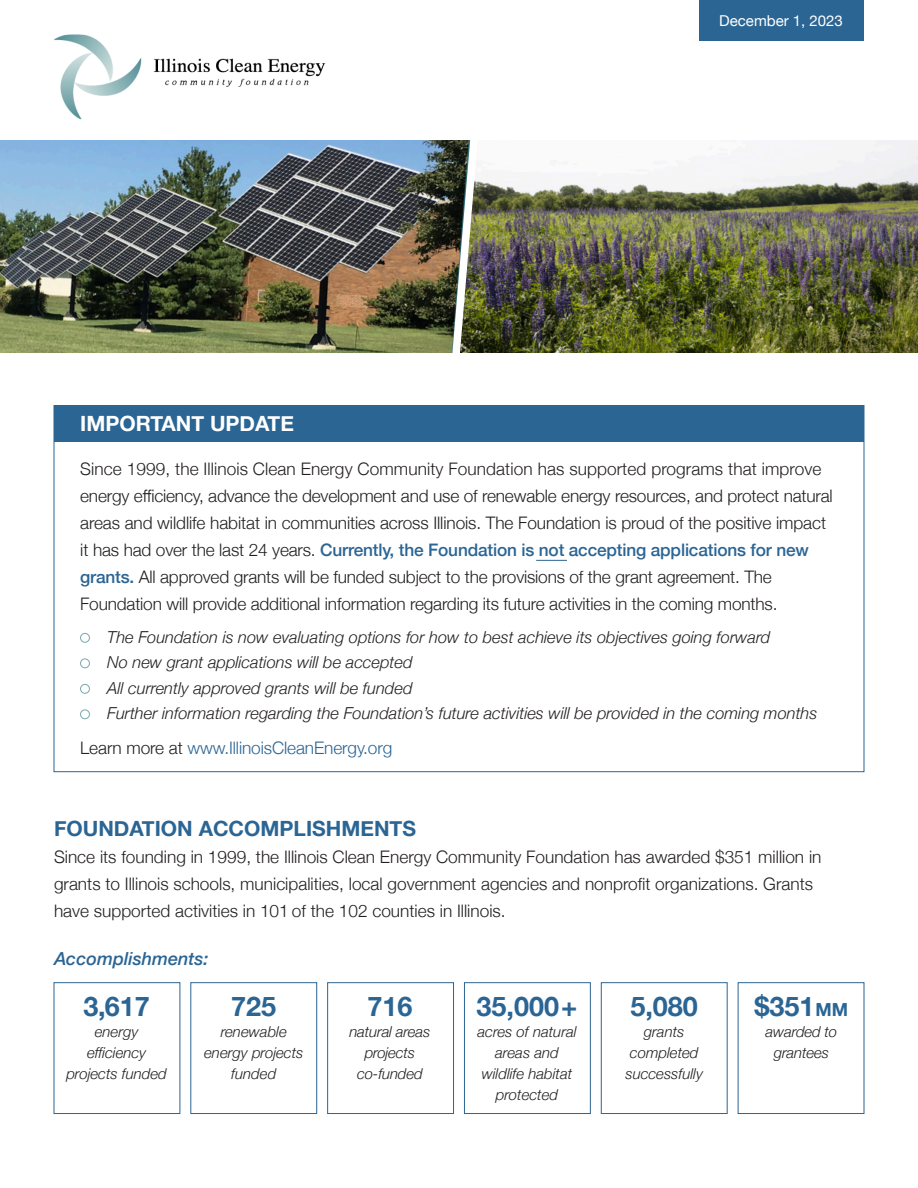
<style>
.page{position:relative;width:918px;height:1188px;background:#fff}
.page>*{position:absolute;margin:0;border:0;box-sizing:border-box;transform-origin:0 0}
.t1{font:700 27px "Helvetica Neue";color:#2b6594}
.t2{font:700 21px "Helvetica Neue";color:#2b6594}
.t3{font:700 21px "Helvetica Neue";color:#fff}
.t4{font:italic 500 18px "Helvetica Neue";color:#2b6594}
.t5{font:300 17.25px/27px "Helvetica Neue";letter-spacing:-.005em;color:#231f20}
.t6{font:300 17.25px "Helvetica Neue";letter-spacing:-.005em;color:#2b6594}
.t7{font:italic 300 16.5px/25.5px "Helvetica Neue";color:#231f20}
.t8{font:italic 300 15px/21px "Helvetica Neue";color:#231f20;text-align:center}
.t9{font:15px "Helvetica Neue";color:#fff}
.s1{font-weight:500;color:#2b6594}
.s2{color:#231f20}
.s3{font-size:18px}
</style>
<div class="page">
<div style="left:54px;top:982px;width:126px;height:132px;border:1px solid #2b6594"></div>
<div style="left:190px;top:982px;width:127px;height:132px;border:1px solid #2b6594"></div>
<div style="left:327px;top:982px;width:127px;height:132px;border:1px solid #2b6594"></div>
<img style="left:54px;top:34px;width:272px;height:85px">
<img style="left:0;top:140px;width:918px;height:212px">
<div style="left:700px;top:0;width:164px;height:40px;background:#2b6594"></div>
<img style="left:447px;top:140px;width:36px;height:213px">
<div style="left:54px;top:405px;width:810px;height:37px;background:#2b6594"></div>
<div style="left:80px;top:633px;width:10px;height:10px;border:1px solid #79a8ac;border-radius:50%"></div>
<div style="left:80px;top:659px;width:10px;height:9px;border:1px solid #79a8ac;border-radius:50%"></div>
<div style="left:80px;top:684px;width:10px;height:10px;border:1px solid #79a8ac;border-radius:50%"></div>
<div style="left:80px;top:710px;width:10px;height:9px;border:1px solid #79a8ac;border-radius:50%"></div>
<div style="left:464px;top:982px;width:127px;height:132px;border:1px solid #2b6594"></div>
<div style="left:601px;top:982px;width:127px;height:132px;border:1px solid #2b6594"></div>
<div style="left:738px;top:982px;width:126px;height:132px;border:1px solid #2b6594"></div>
<hr style="left:536px;top:560px;width:31px;height:1px;background:#2b6594">
<p class="t3" style="left:80px;top:407px;width:215px">IMPORTANT UPDATE</p>
<p class="t9" style="left:719px;top:10px;width:125px">December 1, 2023</p>
<p class="t5" style="left:80px;top:454px;width:754px">Since 1999, the Illinois Clean Energy Community Foundation has supported programs that improve energy efficiency, advance the development and use of renewable energy resources, and protect natural areas and wildlife habitat in communities across Illinois. The Foundation is proud of the positive impact it has had over the last 24 years. <span class="s1">Currently, the Foundation is not accepting applications for new grants.</span> All approved grants will be funded subject to the provisions of the grant agreement. The Foundation will provide additional information regarding its future activities in the coming months.</p>
<p class="t7" style="left:107px;top:623px;width:712px">The Foundation is now evaluating options for how to best achieve its objectives going forward<br>No new grant applications will be accepted<br>All currently approved grants will be funded<br>Further information regarding the Foundation’s future activities will be provided in the coming months</p>
<p class="t6" style="left:80px;top:734px;width:314px"><span class="s2">Learn more at</span> www.IllinoisCleanEnergy.org</p>
<p class="t2" style="left:54px;top:812px;width:364px">FOUNDATION ACCOMPLISHMENTS</p>
<p class="t5" style="left:54px;top:842px;width:769px">Since its founding in 1999, the Illinois Clean Energy Community Foundation has awarded $351 million in grants to Illinois schools, municipalities, local government agencies and nonprofit organizations. Grants have supported activities in 101 of the 102 counties in Illinois.</p>
<p class="t4" style="left:54px;top:943px;width:156px">Accomplishments:</p>
<h1 class="t1" style="left:83px;top:985px;width:68px">3,617</h1>
<p class="t8" style="left:66px;top:1020px;width:102px">energy efficiency projects funded</p>
<h1 class="t1" style="left:231px;top:985px;width:47px">725</h1>
<p class="t8" style="left:204px;top:1020px;width:101px">renewable energy projects funded</p>
<h1 class="t1" style="left:367px;top:985px;width:47px">716</h1>
<p class="t8" style="left:349px;top:1020px;width:83px">natural areas projects co-funded</p>
<h1 class="t1" style="left:477px;top:985px;width:102px">35,000+</h1>
<p class="t8" style="left:477px;top:1020px;width:101px">acres of natural areas and wildlife habitat protected</p>
<h1 class="t1" style="left:630px;top:985px;width:69px">5,080</h1>
<p class="t8" style="left:625px;top:1020px;width:79px">grants completed successfully</p>
<h1 class="t1" style="left:755px;top:985px;width:95px">$351<span class="s3">MM</span></h1>
<p class="t8" style="left:765px;top:1020px;width:73px">awarded to grantees</p>
</div>
